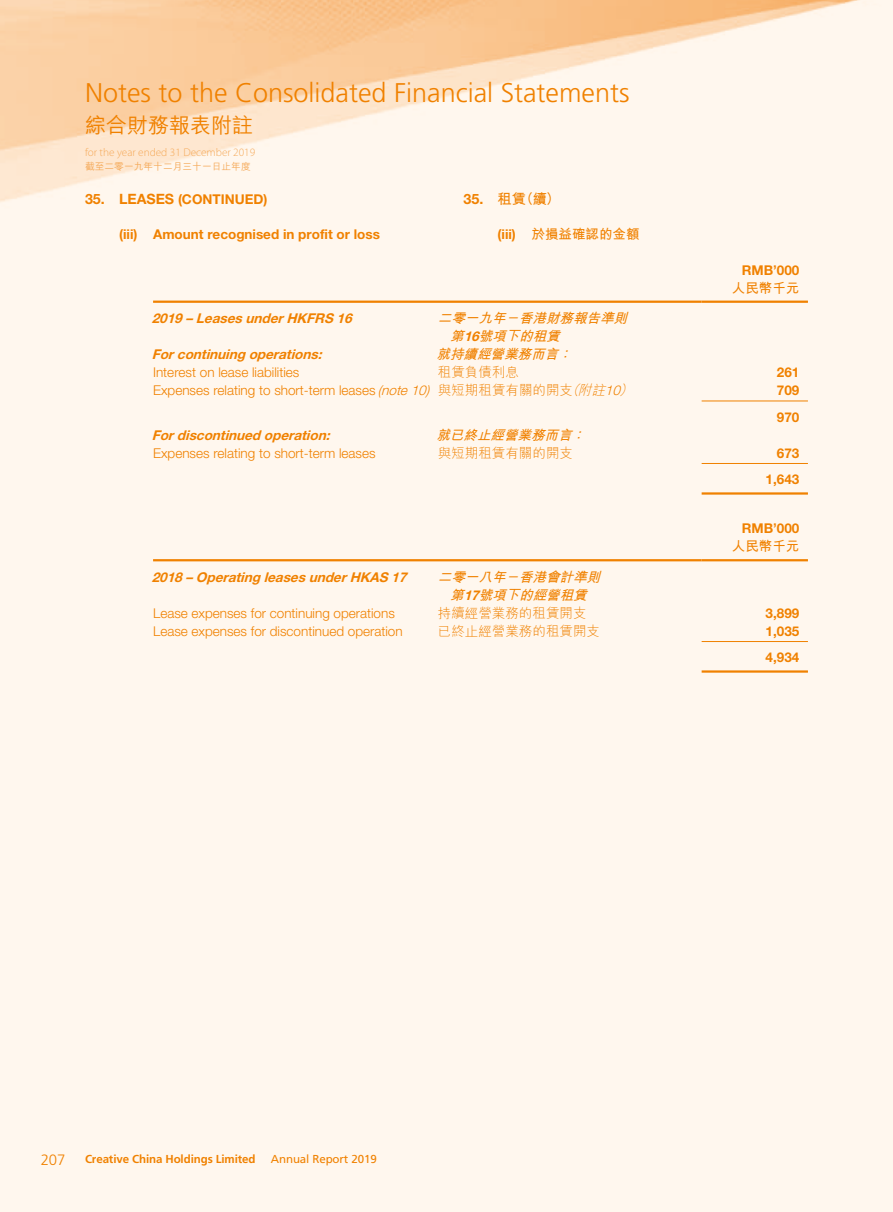
<style>
.page{position:relative;width:893px;height:1212px;background:#fff7ee}
.page>*{position:absolute;margin:0;border:0;box-sizing:border-box;transform-origin:0 0}
.t1{font:300 27px "Frutiger LT Std";color:#f08100}
.t2{font:500 21px "M Hei HK";color:#f08100}
.t3{font:300 15px "Frutiger LT Std";color:#f08100}
.t4{font:700 14.25px "Helvetica Neue LT Std";color:#f08100}
.t5{font:700 14.25px "M Hei HK";color:#f08100}
.t6{font:300 13.5px "Helvetica Neue LT Std";color:#f08100}
.t7{font:italic 700 13.5px "Helvetica Neue LT Std";color:#f08100}
.t8{font:700 13.5px "Helvetica Neue LT Std";color:#f08100}
.t9{font:italic 700 13.5px "M Hei HK";color:#f08100}
.t10{font:300 13.5px "M Hei HK";color:#f08100}
.t11{font:700 13.5px "M Hei HK";color:#f08100}
.t12{font:italic 300 13.5px "Helvetica Neue LT Std";color:#f08100}
.t13{font:italic 300 13.5px "M Hei HK";color:#f08100}
.t14{font:700 11.55px "Frutiger LT Std";letter-spacing:-.01em;color:#f08100}
.t15{font:11.55px "Frutiger LT Std";letter-spacing:-.01em;color:#f08100}
.t16{font:300 11.25px "Myriad Pro";color:#f5a958}
.t17{font:500 9.75px "M Hei HK";color:#f5a958}
.s1{font-size:14.25px}
.s2{font-style:italic}
</style>
<div class="page">
<hr style="left:153px;top:301px;width:285px;height:2px;background:#f08100">
<hr style="left:438px;top:301px;width:264px;height:2px;background:#f08100">
<hr style="left:702px;top:301px;width:106px;height:2px;background:#f08100">
<hr style="left:702px;top:401px;width:106px;height:1px;background:#f08100">
<hr style="left:702px;top:463px;width:106px;height:1px;background:#f08100">
<hr style="left:702px;top:492px;width:106px;height:3px;background:#f08100">
<hr style="left:153px;top:559px;width:285px;height:2px;background:#f08100">
<hr style="left:438px;top:559px;width:264px;height:2px;background:#f08100">
<hr style="left:702px;top:559px;width:106px;height:2px;background:#f08100">
<hr style="left:702px;top:641px;width:106px;height:1px;background:#f08100">
<hr style="left:702px;top:670px;width:106px;height:3px;background:#f08100">
<h1 class="t1" style="left:85px;top:77px;width:546px">Notes to the Consolidated Financial Statements</h1>
<h2 class="t2" style="left:85px;top:110px;width:169px">綜合財務報表附註</h2>
<p class="t16" style="left:85px;top:145px;width:172px">for the year ended 31 December 2019</p>
<p class="t17" style="left:85px;top:159px;width:167px">截至二零一九年十二月三十一日止年度</p>
<p class="t5" style="left:520px;top:188px;width:42px">（續(</p>
<p class="t5" style="left:497px;top:188px;width:30px">租賃</p>
<p class="t8" style="left:119px;top:191px;width:150px"><span class="s1">LEASES</span> (CONTINUED(</p>
<p class="t4" style="left:85px;top:190px;width:21px">35.</p>
<p class="t4" style="left:463px;top:190px;width:21px">35.</p>
<p class="t8" style="left:119px;top:226px;width:20px">(iii)</p>
<p class="t8" style="left:153px;top:226px;width:228px">Amount recognised in profit or loss</p>
<p class="t8" style="left:497px;top:226px;width:20px">(iii)</p>
<p class="t11" style="left:532px;top:225px;width:109px">於損益確認的金額</p>
<p class="t7" style="left:152px;top:310px;width:206px">2019 – Leases under HKFRS 16</p>
<p class="t9" style="left:519px;top:309px;width:114px">香港財務報告準則</p>
<p class="t9" style="left:438px;top:309px;width:74px">二零一九年</p>
<p class="t9" style="left:505px;top:309px;width:20px">－</p>
<p class="t9" style="left:479px;top:327px;width:87px">號項下的租賃</p>
<p class="t9" style="left:450px;top:327px;width:20px">第</p>
<p class="t7" style="left:464px;top:328px;width:21px">16</p>
<p class="t7" style="left:152px;top:346px;width:172px">For continuing operations</p>
<p class="t7" style="left:318px;top:346px;width:10px">:</p>
<p class="t9" style="left:437px;top:345px;width:128px">就持續經營業務而言</p>
<p class="t9" style="left:558px;top:345px;width:20px">：</p>
<p class="t6" style="left:153px;top:364px;width:148px">Interest on lease liabilities</p>
<p class="t10" style="left:438px;top:363px;width:82px">租賃負債利息</p>
<p class="t13" style="left:566px;top:381px;width:20px">（</p>
<p class="t13" style="left:619px;top:381px;width:20px">(</p>
<p class="t10" style="left:438px;top:381px;width:173px">與短期租賃有關的開支<span class="s2">附註</span></p>
<p class="t12" style="left:378px;top:382px;width:9px">(</p>
<p class="t12" style="left:426px;top:382px;width:5px">)</p>
<p class="t6" style="left:153px;top:382px;width:278px">Expenses relating to short-term leases <span class="s2">note 10</span></p>
<p class="t12" style="left:605px;top:382px;width:21px">10</p>
<p class="t7" style="left:152px;top:427px;width:180px">For discontinued operation</p>
<p class="t7" style="left:326px;top:427px;width:10px">:</p>
<p class="t9" style="left:437px;top:425px;width:141px">就已終止經營業務而言</p>
<p class="t9" style="left:572px;top:425px;width:20px">：</p>
<p class="t6" style="left:153px;top:445px;width:224px">Expenses relating to short-term leases</p>
<p class="t10" style="left:438px;top:443px;width:136px">與短期租賃有關的開支</p>
<p class="t7" style="left:152px;top:569px;width:260px">2018 – Operating leases under HKAS 17</p>
<p class="t9" style="left:519px;top:567px;width:87px">香港會計準則</p>
<p class="t9" style="left:438px;top:567px;width:74px">二零一八年</p>
<p class="t9" style="left:505px;top:567px;width:20px">－</p>
<p class="t9" style="left:479px;top:585px;width:114px">號項下的經營租賃</p>
<p class="t9" style="left:450px;top:585px;width:20px">第</p>
<p class="t7" style="left:464px;top:587px;width:21px">17</p>
<p class="t6" style="left:153px;top:605px;width:243px">Lease expenses for continuing operations</p>
<p class="t10" style="left:438px;top:603px;width:150px">持續經營業務的租賃開支</p>
<p class="t6" style="left:153px;top:623px;width:251px">Lease expenses for discontinued operation</p>
<p class="t10" style="left:438px;top:621px;width:163px">已終止經營業務的租賃開支</p>
<p class="t8" style="left:742px;top:261px;width:59px">RMB‘000</p>
<p class="t11" style="left:732px;top:278px;width:69px">人民幣千元</p>
<p class="t8" style="left:777px;top:364px;width:24px">261</p>
<p class="t8" style="left:777px;top:382px;width:24px">709</p>
<p class="t8" style="left:777px;top:409px;width:24px">970</p>
<p class="t8" style="left:777px;top:445px;width:24px">673</p>
<p class="t8" style="left:766px;top:471px;width:35px">1,643</p>
<p class="t8" style="left:742px;top:520px;width:59px">RMB‘000</p>
<p class="t11" style="left:732px;top:536px;width:69px">人民幣千元</p>
<p class="t8" style="left:766px;top:605px;width:35px">3,899</p>
<p class="t8" style="left:766px;top:623px;width:35px">1,035</p>
<p class="t8" style="left:766px;top:649px;width:35px">4,934</p>
<p class="t3" style="left:41px;top:1151px;width:26px">207</p>
<p class="t14" style="left:85px;top:1152px;width:172px">Creative China Holdings Limited</p>
<p class="t15" style="left:271px;top:1152px;width:107px">Annual Report 2019</p>
</div>
